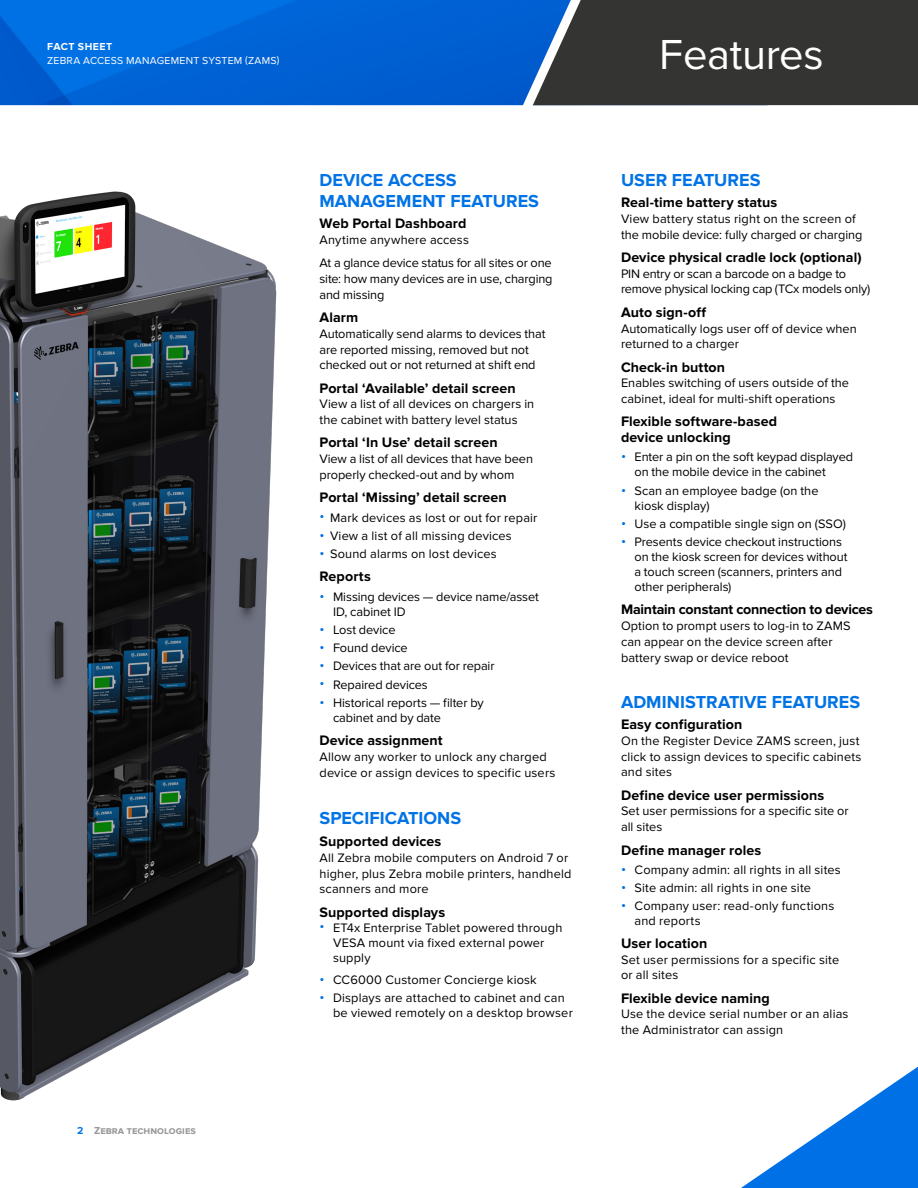
<style>
.page{position:relative;width:918px;height:1188px;background:#fff}
.page>*{position:absolute;margin:0;border:0;box-sizing:border-box;transform-origin:0 0}
.t1{font:43.5px "Proxima Nova";letter-spacing:-.01em;color:#fff}
.t2{font:700 18px/21px "Proxima Nova";letter-spacing:.005em;color:#0073e6}
.t3{font:700 14.25px/15.8px "Proxima Nova";letter-spacing:.005em;color:#000}
.t4{font:700 14.25px "Proxima Nova";letter-spacing:-.015em;color:#000}
.t5{font:12.75px/15.8px "Proxima Nova";letter-spacing:.005em;color:#000101}
.t6{font:12.75px/15px "Proxima Nova";letter-spacing:.005em;color:#000}
.t7{font:12.75px/15.8px "Proxima Nova";letter-spacing:-.015em;color:#000101}
.t8{font:10.5px "Proxima Nova";letter-spacing:.025em;color:#fff}
.t9{font:700 10.5px "Proxima Nova";color:#989899}
.t10{font:700 10.5px "Proxima Nova";letter-spacing:.05em;color:#fff}
.s1{color:#0073e6}
.s2{font-size:14.25px;color:#0073e6}
</style>
<div class="page">
<img style="left:0;top:0;width:514px;height:105px">
<svg style="left:514px;top:0;width:404px;height:106px;background:#363d46"></svg>
<img style="left:0;top:191px;width:277px;height:910px">
<svg style="left:741px;top:1067px;width:177px;height:121px"></svg>
<p class="t10" style="left:47px;top:40px;width:67px">FACT SHEET</p>
<p class="t8" style="left:47px;top:55px;width:234px">ZEBRA ACCESS MANAGEMENT SYSTEM (ZAMS)</p>
<p class="t9" style="left:77px;top:1124px;width:120px"><span class="s1">2</span> Zebra technologies</p>
<h2 class="t2" style="left:320px;top:170px;width:221px">DEVICE ACCESS<br>MANAGEMENT FEATURES</h2>
<p class="t3" style="left:320px;top:216px;width:148px">Web Portal Dashboard</p>
<p class="t5" style="left:320px;top:228px;width:234px;line-height:23.2px">Anytime anywhere access<br>At a glance device status for all sites or one</p>
<p class="t5" style="left:320px;top:271px;width:235px">site: how many devices are in use, charging and missing</p>
<p class="t3" style="left:320px;top:310px;width:40px">Alarm</p>
<p class="t5" style="left:320px;top:326px;width:228px">Automatically send alarms to devices that are reported missing, removed but not checked out or not returned at shift end</p>
<p class="t3" style="left:320px;top:380px;width:198px">Portal ‘Available’ detail screen</p>
<p class="t5" style="left:320px;top:396px;width:216px">View a list of all devices on chargers in the cabinet with battery level status</p>
<p class="t3" style="left:320px;top:435px;width:180px">Portal ‘In Use’ detail screen</p>
<p class="t5" style="left:320px;top:451px;width:215px">View a list of all devices that have been properly checked-out and by whom</p>
<p class="t3" style="left:320px;top:490px;width:189px">Portal ‘Missing’ detail screen</p>
<p class="t6" style="left:320px;top:510px;width:219px"><span class="s2">•</span> Mark devices as lost or out for repair</p>
<p class="t6" style="left:320px;top:528px;width:194px"><span class="s2">•</span> View a list of all missing devices</p>
<p class="t6" style="left:320px;top:546px;width:179px"><span class="s2">•</span> Sound alarms on lost devices</p>
<p class="t3" style="left:320px;top:569px;width:53px">Reports</p>
<p class="t6" style="left:333px;top:589px;width:207px;text-indent:-14px"><span class="s2">•</span> Missing devices — device name/asset<br>ID, cabinet ID</p>
<p class="t6" style="left:320px;top:622px;width:78px"><span class="s2">•</span> Lost device</p>
<p class="t6" style="left:320px;top:641px;width:90px"><span class="s2">•</span> Found device</p>
<p class="t6" style="left:320px;top:659px;width:177px"><span class="s2">•</span> Devices that are out for repair</p>
<p class="t6" style="left:320px;top:677px;width:110px"><span class="s2">•</span> Repaired devices</p>
<p class="t6" style="left:333px;top:695px;width:152px;text-indent:-14px"><span class="s2">•</span> Historical reports — filter by cabinet and by date</p>
<p class="t3" style="left:320px;top:733px;width:125px">Device assignment</p>
<p class="t5" style="left:320px;top:749px;width:237px">Allow any worker to unlock any charged device or assign devices to specific users</p>
<h2 class="t2" style="left:320px;top:807px;width:143px">SPECIFICATIONS</h2>
<p class="t3" style="left:320px;top:834px;width:123px">Supported devices</p>
<p class="t5" style="left:320px;top:850px;width:254px">All Zebra mobile computers on Android 7 or higher, plus Zebra mobile printers, handheld scanners and more</p>
<p class="t3" style="left:320px;top:904px;width:127px">Supported displays</p>
<p class="t6" style="left:333px;top:920px;width:231px;text-indent:-14px"><span class="s2">•</span> ET4x Enterprise Tablet powered through<br>VESA mount via fixed external power supply</p>
<p class="t6" style="left:320px;top:973px;width:219px"><span class="s2">•</span> CC6000 Customer Concierge kiosk</p>
<p class="t6" style="left:333px;top:991px;width:241px;text-indent:-14px"><span class="s2">•</span> Displays are attached to cabinet and can be viewed remotely on a desktop browser</p>
<h1 class="t1" style="left:659px;top:30px;width:166px">Features</h1>
<h2 class="t2" style="left:621px;top:170px;width:141px">USER FEATURES</h2>
<p class="t3" style="left:621px;top:195px;width:158px">Real-time battery status</p>
<p class="t5" style="left:621px;top:211px;width:243px">View battery status right on the screen of the mobile device: fully charged or charging</p>
<p class="t3" style="left:621px;top:250px;width:242px">Device physical cradle lock (optional)</p>
<p class="t7" style="left:621px;top:266px;width:251px">PIN entry or scan a barcode on a badge to remove physical locking cap (TCx models only)</p>
<p class="t3" style="left:621px;top:304px;width:87px">Auto sign-off</p>
<p class="t5" style="left:621px;top:321px;width:237px">Automatically logs user off of device when returned to a charger</p>
<p class="t3" style="left:621px;top:359px;width:106px">Check-in button</p>
<p class="t5" style="left:621px;top:375px;width:230px">Enables switching of users outside of the cabinet, ideal for multi-shift operations</p>
<p class="t3" style="left:621px;top:414px;width:158px">Flexible software-based device unlocking</p>
<p class="t6" style="left:634px;top:450px;width:220px;text-indent:-14px"><span class="s2">•</span> Enter a pin on the soft keypad displayed on the mobile device in the cabinet</p>
<p class="t6" style="left:634px;top:483px;width:186px;text-indent:-14px"><span class="s2">•</span> Scan an employee badge (on the kiosk display)</p>
<p class="t6" style="left:621px;top:516px;width:227px"><span class="s2">•</span> Use a compatible single sign on (SSO)</p>
<p class="t6" style="left:634px;top:535px;width:215px;text-indent:-14px"><span class="s2">•</span> Presents device checkout instructions on the kiosk screen for devices without a touch screen (scanners, printers and other peripherals)</p>
<p class="t4" style="left:621px;top:602px;width:253px">Maintain constant connection to devices</p>
<p class="t5" style="left:621px;top:618px;width:231px">Option to prompt users to log-in to ZAMS can appear on the device screen after battery swap or device reboot</p>
<h2 class="t2" style="left:621px;top:692px;width:241px">ADMINISTRATIVE FEATURES</h2>
<p class="t3" style="left:621px;top:717px;width:123px">Easy configuration</p>
<p class="t5" style="left:621px;top:733px;width:242px">On the Register Device ZAMS screen, just click to assign devices to specific cabinets and sites</p>
<p class="t3" style="left:621px;top:787px;width:205px">Define device user permissions</p>
<p class="t5" style="left:621px;top:804px;width:229px">Set user permissions for a specific site or all sites</p>
<p class="t3" style="left:621px;top:842px;width:142px">Define manager roles</p>
<p class="t6" style="left:621px;top:862px;width:221px"><span class="s2">•</span> Company admin: all rights in all sites</p>
<p class="t6" style="left:621px;top:881px;width:191px"><span class="s2">•</span> Site admin: all rights in one site</p>
<p class="t6" style="left:634px;top:899px;width:201px;text-indent:-14px"><span class="s2">•</span> Company user: read-only functions and reports</p>
<p class="t3" style="left:621px;top:936px;width:88px">User location</p>
<p class="t5" style="left:621px;top:952px;width:220px">Set user permissions for a specific site or all sites</p>
<p class="t3" style="left:621px;top:990px;width:150px">Flexible device naming</p>
<p class="t5" style="left:621px;top:1006px;width:229px">Use the device serial number or an alias the Administrator can assign</p>
</div>
